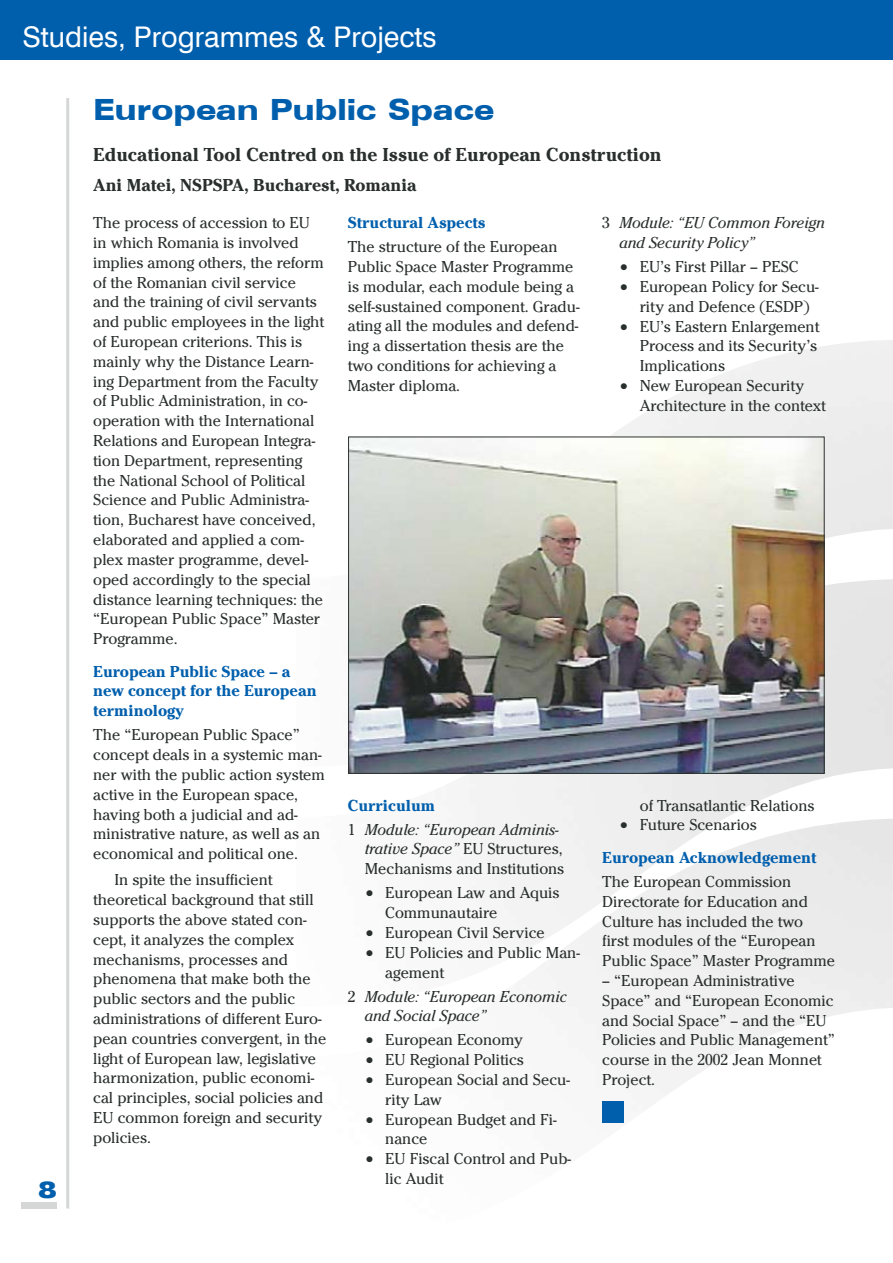
<style>
.page{position:relative;width:893px;height:1263px;background:#fff}
.page>*{position:absolute;margin:0;border:0;box-sizing:border-box;transform-origin:0 0}
.t1{font:29.25px "Zurich AT Black Extended";color:#005fad}
.t2{font:28.5px "Swiss 721 AT";color:#fff}
.t3{font:900 expanded 23.7px "Zurich AT";color:#005fad}
.t4{font:700 19.5px "Cheltenham Itc TEE";color:#292f2d}
.t5{font:700 18px "Cheltenham Itc TEE";color:#292f2d}
.t6{font:16.5px/19.8px "Cheltenham Itc TEE";color:#292f2d}
.t7{font:italic 16.5px/19.8px "Cheltenham Itc TEE";color:#292f2d}
.t8{font:700 16.5px/19.8px "Cheltenham Itc TEE";color:#005fad}
.s1{font-weight:700;font-style:normal;color:#005fad}
.s2{font-style:normal}
.s3{font-style:italic}
.s4{color:#292f2d}
.s5{font-weight:400;color:#292f2d}
</style>
<div class="page">
<div style="left:0;top:0;width:893px;height:60px;background:#005fad"></div>
<div style="left:21px;top:1202px;width:36px;height:7px;background:#d5d6d6"></div>
<hr style="left:66px;top:98px;width:3px;height:1110px;background:#d5d6d6">
<svg style="left:348px;top:340px;width:544px;height:783px;fill:#f5f5f5"></svg>
<svg style="left:892px;top:340px;width:1px;height:668px"></svg>
<div style="left:602px;top:1101px;width:21px;height:21px;background:#005fad"></div>
<img style="left:350px;top:439px;width:473px;height:333px">
<div style="left:348px;top:437px;width:477px;height:337px;border:1px solid #292f2d"></div>
<h2 class="t2" style="left:23px;top:20px;width:416px">Studies, Programmes &amp; Projects</h2>
<h3 class="t3" style="left:38px;top:1175px;width:21px">8</h3>
<h1 class="t1" style="left:93px;top:93px;width:403px">European Public Space</h1>
<p class="t4" style="left:93px;top:143px;width:570px">Educational Tool Centred on the Issue of European Construction</p>
<p class="t5" style="left:93px;top:174px;width:325px">Ani Matei, NSPSPA, Bucharest, Romania</p>
<p class="t6" style="left:93px;top:213px;width:232px">The process of accession to EU in which Romania is involved implies among others, the reform of the Romanian civil service and the training of civil servants and public employees in the light of European criterions. This is mainly why the Distance Learn&shy;ing Department from the Faculty of Public Administration, in co&shy;operation with the International<br>Relations and European Integra&shy;tion Department, representing the National School of Political<br>Science and Public Administra&shy;tion, Bucharest have conceived, elaborated and applied a com&shy;plex master programme, devel&shy;oped accordingly to the special distance learning techniques: the “European Public Space” Master<br>Programme.</p>
<p class="t8" style="left:93px;top:661px;width:225px">European Public Space – a new concept for the European terminology</p>
<p class="t6" style="left:93px;top:725px;width:233px">The “European Public Space” concept deals in a systemic man&shy;ner with the public action system active in the European space, having both a judicial and ad&shy;ministrative nature, as well as an economical and political one.</p>
<p class="t6" style="left:93px;top:870px;width:235px;text-indent:21px">In spite the insufficient theoretical background that still supports the above stated con&shy;cept, it analyzes the complex mechanisms, processes and phenomena that make both the public sectors and the public administrations of different Euro&shy;pean countries convergent, in the light of European law, legislative harmonization, public economi&shy;cal principles, social policies and<br>EU common foreign and security policies.</p>
<p class="t8" style="left:348px;top:213px;width:139px">Structural Aspects</p>
<p class="t6" style="left:348px;top:237px;width:233px">The structure of the European<br>Public Space Master Programme is modular, each module being a self-sustained component. Gradu&shy;ating all the modules and defend&shy;ing a dissertation thesis are the two conditions for achieving a<br>Master diploma.</p>
<p class="t7" style="left:348px;top:793px;width:213px;line-height:24px"><span class="s1">Curriculum<br></span><span class="s2">1</span> Module: “European Adminis-</p>
<p class="t6" style="left:365px;top:839px;width:201px"><span class="s3">trative Space”</span> EU Structures,<br>Mechanisms and Institutions</p>
<p class="t6" style="left:385px;top:883px;width:176px;text-indent:-20px">• European Law and Aquis<br>Communautaire</p>
<p class="t6" style="left:366px;top:923px;width:180px">• European Civil Service</p>
<p class="t6" style="left:385px;top:942px;width:196px;text-indent:-20px">• EU Policies and Public Man&shy;agement</p>
<p class="t7" style="left:365px;top:986px;width:203px;text-indent:-17px"><span class="s2">2</span> Module: “European Economic and Social Space”</p>
<p class="t6" style="left:366px;top:1030px;width:159px">• European Economy</p>
<p class="t6" style="left:366px;top:1050px;width:160px">• EU Regional Politics</p>
<p class="t6" style="left:385px;top:1070px;width:186px;text-indent:-20px">• European Social and Secu&shy;rity Law</p>
<p class="t6" style="left:385px;top:1109px;width:173px;text-indent:-20px">• European Budget and Fi&shy;nance</p>
<p class="t6" style="left:385px;top:1149px;width:187px;text-indent:-20px">• EU Fiscal Control and Pub&shy;lic Audit</p>
<p class="t7" style="left:619px;top:213px;width:207px;text-indent:-17px"><span class="s2">3</span> Module: “EU Common Foreign and Security Policy”</p>
<p class="t6" style="left:620px;top:257px;width:180px">• EU’s First Pillar – PESC</p>
<p class="t6" style="left:640px;top:277px;width:180px;text-indent:-20px">• European Policy for Secu&shy;rity and Defence (ESDP)</p>
<p class="t6" style="left:640px;top:316px;width:181px;text-indent:-20px">• EU’s Eastern Enlargement<br>Process and its Security’s<br>Implications</p>
<p class="t6" style="left:640px;top:376px;width:187px;text-indent:-20px">• New European Security<br>Architecture in the context</p>
<p class="t6" style="left:640px;top:795px;width:176px">of Transatlantic Relations</p>
<p class="t8" style="left:602px;top:809px;width:216px;line-height:32.5px;text-indent:18px"><span class="s4">•</span> <span class="s5">Future Scenarios<br></span>European Acknowledgement</p>
<p class="t6" style="left:602px;top:872px;width:234px">The European Commission<br>Directorate for Education and<br>Culture has included the two<br>first modules of the “European<br>Public Space” Master Programme</p>
<p class="t6" style="left:602px;top:971px;width:234px">– “European Administrative<br>Space” and “European Economic and Social Space” – and the “EU<br>Policies and Public Management” course in the 2002 Jean Monnet<br>Project.</p>
</div>
